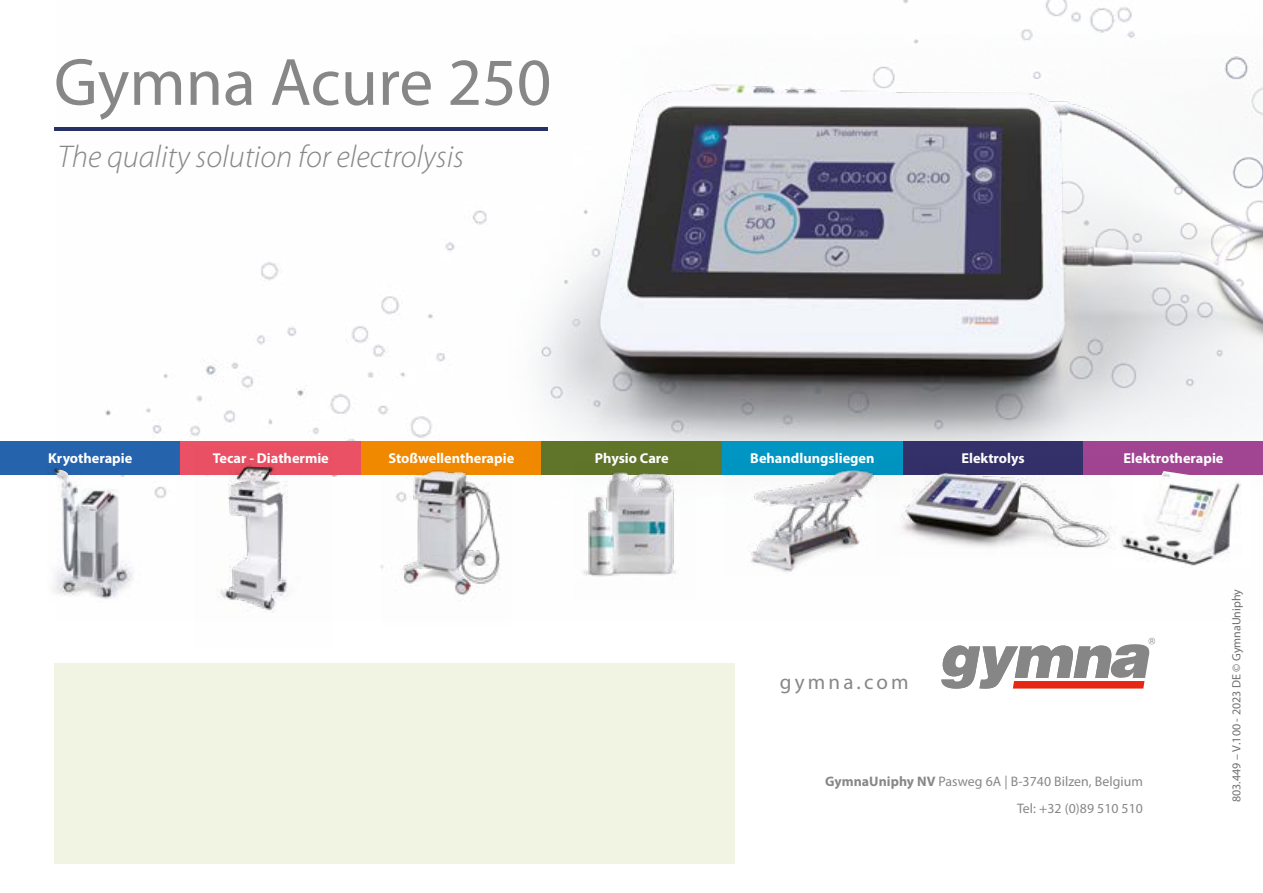
<style>
.page{position:relative;width:1263px;height:893px;background:#fff}
.page>*{position:absolute;margin:0;border:0;box-sizing:border-box;transform-origin:0 0}
.t1{font:67.5px "Myriad Pro";color:#878787}
.t2{font:italic 300 31.5px "Myriad Pro";color:#878787}
.t3{font:21px "Myriad Pro";letter-spacing:.15em;color:#878787}
.t4{font:700 14.4px "Myriad Pro";color:#fff}
.t5{font:13.8px/27px "Myriad Pro";letter-spacing:.005em;color:#878787;text-align:right}
.t6{font:12px "Myriad Pro";color:#706f6f}
.s1{font-weight:700}
</style>
<div class="page">
<img style="left:56px;top:0;width:1207px;height:569px">
<hr style="left:54px;top:127px;width:493px;height:3px;background:#253167">
<svg style="left:941px;top:638px;width:214px;height:50px"></svg>
<div style="left:54px;top:663px;width:680px;height:200px;background:#f1f4e2"></div>
<img style="left:1132px;top:475px;width:118px;height:93px">
<div style="left:0;top:441px;width:181px;height:34px;background:#2563ad"></div>
<div style="left:181px;top:441px;width:180px;height:34px;background:#ea5164"></div>
<div style="left:361px;top:441px;width:181px;height:34px;background:#f18900"></div>
<div style="left:542px;top:441px;width:180px;height:34px;background:#60752a"></div>
<div style="left:722px;top:441px;width:181px;height:34px;background:#0095c2"></div>
<div style="left:1082px;top:441px;width:181px;height:34px;background:#a14593"></div>
<img style="left:725px;top:470px;width:151px;height:102px">
<img style="left:383px;top:435px;width:128px;height:166px">
<img style="left:574px;top:472px;width:121px;height:105px">
<img style="left:53px;top:468px;width:87px;height:131px">
<img style="left:54px;top:470px;width:10px;height:78px">
<img style="left:1136px;top:472px;width:27px;height:57px">
<img style="left:194px;top:460px;width:139px;height:153px">
<div style="left:903px;top:441px;width:179px;height:34px;background:#34306a"></div>
<img style="left:876px;top:558px;width:256px;height:11px">
<img style="left:876px;top:456px;width:256px;height:102px">
<h1 class="t1" style="left:54px;top:45px;width:499px">Gymna Acure 250</h1>
<h2 class="t2" style="left:58px;top:140px;width:408px">The quality solution for electrolysis</h2>
<p class="t4" style="left:48px;top:450px;width:86px">Kryotherapie</p>
<p class="t4" style="left:213px;top:450px;width:118px">Tecar - Diathermie</p>
<p class="t4" style="left:388px;top:450px;width:127px">Stoßwellentherapie</p>
<p class="t4" style="left:595px;top:450px;width:75px">Physio Care</p>
<p class="t4" style="left:750px;top:450px;width:126px">Behandlungsliegen</p>
<p class="t4" style="left:961px;top:450px;width:65px">Elektrolys</p>
<p class="t4" style="left:1123px;top:450px;width:101px">Elektrotherapie</p>
<h3 class="t3" style="left:780px;top:670px;width:130px">gymna.com</h3>
<p class="t5" style="left:825px;top:768px;width:319px"><span class="s1">GymnaUniphy NV</span> Pasweg 6A | B-3740 Bilzen, Belgium<br>Tel: +32 (0)89 510 510</p>
<p class="t6" style="left:1229px;top:802px;width:215px;rotate:-90deg">803.449 – V.100 - 2023 DE © GymnaUniphy</p>
</div>
